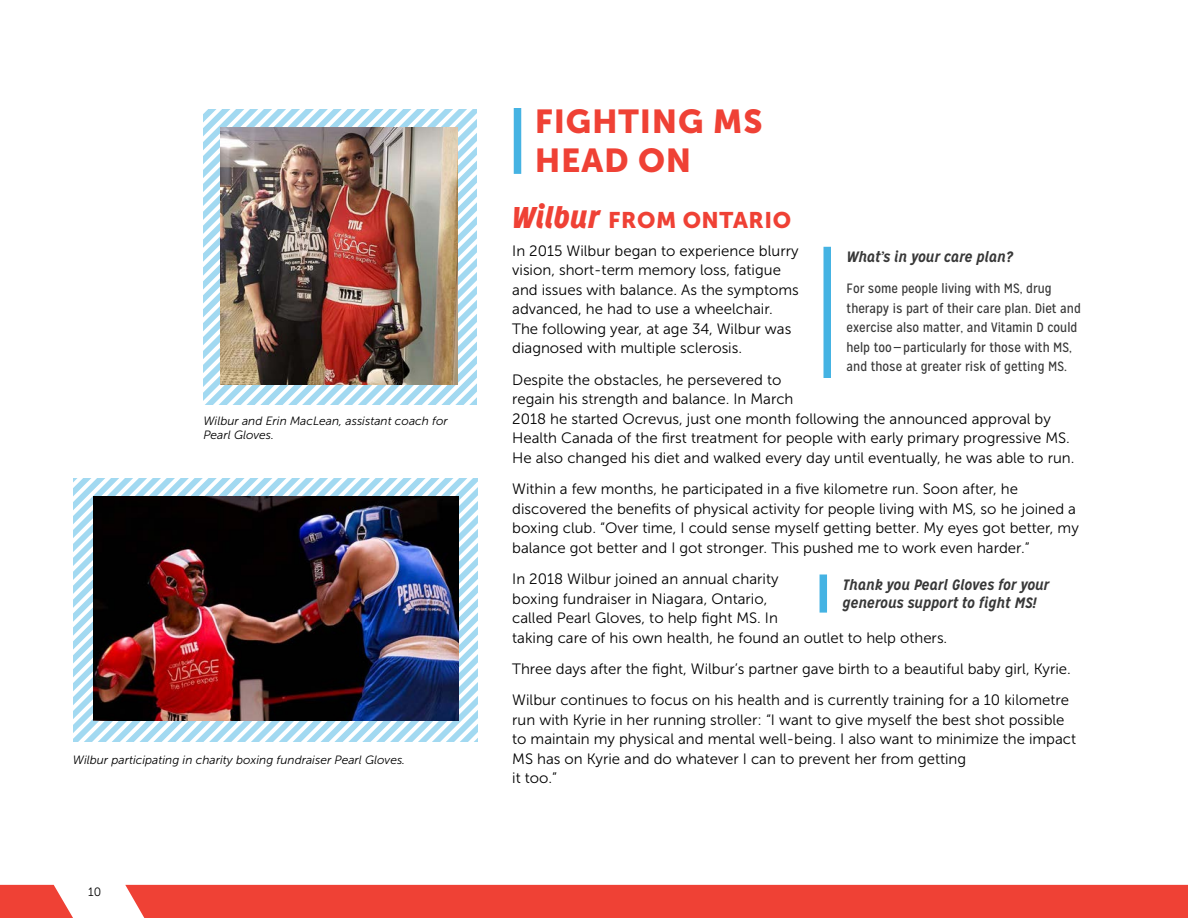
<style>
.page{position:relative;width:1188px;height:918px;background:#fff}
.page>*{position:absolute;margin:0;border:0;box-sizing:border-box;transform-origin:0 0}
.t1{font:33px/39.6px "Museo Sans 900";letter-spacing:.025em;color:#ef4135}
.t2{font:22.5px "Museo Sans 900";letter-spacing:.025em;color:#ef4135}
.t3{font:15px/19.5px "Museo Sans 300";color:#000}
.t4{font:italic 700 15px/18px "Mission Gothic";color:#383838}
.t5{font:13.5px/19.5px "Mission Gothic";color:#383838}
.t6{font:italic 12px/14.4px "Museo Sans 300";color:#000}
.t7{font:12px "Museo Sans 300";color:#000}
.s1{font-family:"Mission Gothic";font-weight:900;font-style:italic;font-size:30px}
</style>
<div class="page">
<svg style="left:0;top:885px;width:73px;height:33px;background:#f1594f"></svg>
<div style="left:125px;top:885px;width:1063px;height:33px;background:#ef4135"></div>
<div style="left:514px;top:108px;width:7px;height:66px;background:#45b3e3"></div>
<svg style="left:203px;top:115px;width:273px;height:14px"></svg>
<svg style="left:203px;top:157px;width:273px;height:247px"></svg>
<img style="left:221px;top:128px;width:236px;height:256px">
<svg style="left:73px;top:479px;width:11px;height:263px"></svg>
<svg style="left:84px;top:479px;width:14px;height:263px"></svg>
<svg style="left:126px;top:479px;width:351px;height:263px"></svg>
<svg style="left:140px;top:491px;width:337px;height:251px"></svg>
<img style="left:93px;top:497px;width:365px;height:224px">
<div style="left:824px;top:247px;width:7px;height:131px;background:#45b3e3"></div>
<div style="left:820px;top:574px;width:7px;height:39px;background:#45b3e3"></div>
<p class="t6" style="left:203px;top:413px;width:246px">Wilbur and Erin MacLean, assistant coach for<br>Pearl Gloves.</p>
<p class="t6" style="left:73px;top:753px;width:334px">Wilbur participating in charity boxing fundraiser Pearl Gloves.</p>
<p class="t7" style="left:88px;top:886px;width:15px">10</p>
<h1 class="t1" style="left:535px;top:101px;width:229px">FIGHTING MS<br>HEAD ON</h1>
<h2 class="t2" style="left:511px;top:208px;width:281px"><span class="s1">Wilbur</span> FROM ONTARIO</h2>
<p class="t3" style="left:512px;top:241px;width:288px">In 2015 Wilbur began to experience blurry vision, short-term memory loss, fatigue and issues with balance. As the symptoms advanced, he had to use a wheelchair.<br>The following year, at age 34, Wilbur was diagnosed with multiple sclerosis.</p>
<p class="t3" style="left:512px;top:370px;width:564px">Despite the obstacles, he persevered to<br>regain his strength and balance. In March<br>2018 he started Ocrevus, just one month following the announced approval by Health Canada of the first treatment for people with early primary progressive MS.<br>He also changed his diet and walked every day until eventually, he was able to run.</p>
<p class="t3" style="left:512px;top:479px;width:568px">Within a few months, he participated in a five kilometre run. Soon after, he discovered the benefits of physical activity for people living with MS, so he joined a boxing club. “Over time, I could sense myself getting better. My eyes got better, my balance got better and I got stronger. This pushed me to work even harder.”</p>
<p class="t3" style="left:512px;top:569px;width:437px">In 2018 Wilbur joined an annual charity<br>boxing fundraiser in Niagara, Ontario,<br>called Pearl Gloves, to help fight MS. In<br>taking care of his own health, he found an outlet to help others.</p>
<p class="t3" style="left:512px;top:653px;width:560px;line-height:31.5px">Three days after the fight, Wilbur’s partner gave birth to a beautiful baby girl, Kyrie.<br>Wilbur continues to focus on his health and is currently training for a 10 kilometre</p>
<p class="t3" style="left:512px;top:710px;width:565px">run with Kyrie in her running stroller: “I want to give myself the best shot possible to maintain my physical and mental well-being. I also want to minimize the impact MS has on Kyrie and do whatever I can to prevent her from getting<br>it too.”</p>
<p class="t4" style="left:847px;top:248px;width:167px">What’s in your care plan?</p>
<p class="t5" style="left:847px;top:279px;width:236px">For some people living with MS, drug therapy is part of their care plan. Diet and exercise also matter, and Vitamin D could help too—particularly for those with MS, and those at greater risk of getting MS.</p>
<p class="t4" style="left:843px;top:575px;width:208px">Thank you Pearl Gloves for your generous support to fight MS!</p>
</div>
